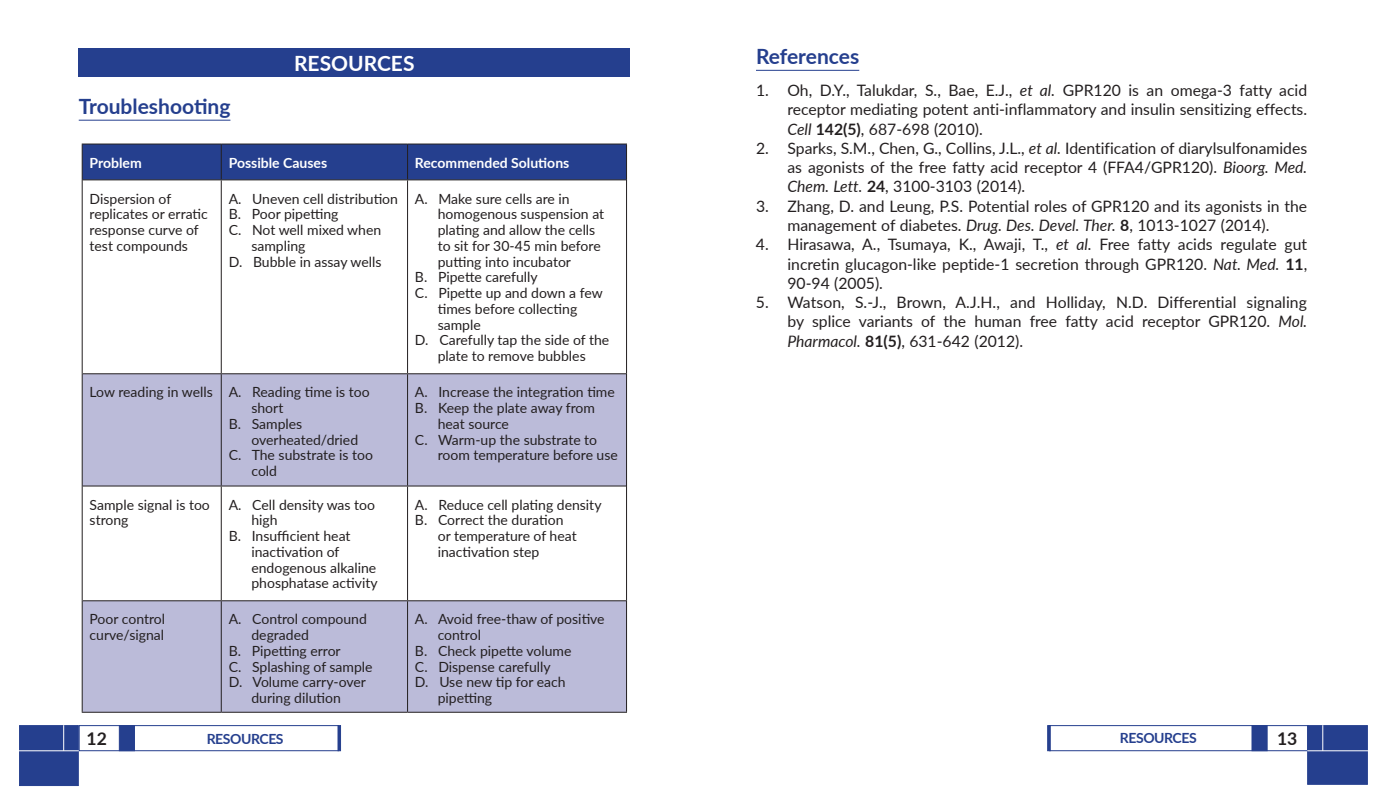
<style>
.page{position:relative;width:1386px;height:804px;background:#fff}
.page>*{position:absolute;margin:0;border:0;box-sizing:border-box;transform-origin:0 0}
.Heading_-_Resources{font:700 21px "Lato";color:#253f8e}
.Section_Heading_-_Wh{font:700 21px "Lato";color:#fff}
.t1{font:700 17.5px "Lato";color:#231f20}
.Bullet_short__Refs_L{font:15.75px/19.2px "Lato";color:#231f20;text-align:justify}
.Troubleshooting_Body{font:14px/15.8px "Lato";color:#231f20}
.Table_Heading{font:700 14px "Lato";color:#fff}
.t2{font:700 14px "Lato";letter-spacing:-.03em;color:#253f8e}
.s1{font-style:italic}
.s2{font-weight:700}
</style>
<div class="page">
<div style="left:19px;top:724px;width:60px;height:61px;background:#253f8e;border:1px solid #253f8e"></div>
<div style="left:79px;top:724px;width:260px;height:26px;border:1px solid #253f8e"></div>
<div style="left:119px;top:724px;width:16px;height:26px;background:#253f8e;border:1px solid #253f8e"></div>
<hr style="left:338px;top:724px;width:3px;height:26px;background:#253f8e">
<div style="left:1307px;top:724px;width:61px;height:60px;background:#253f8e;border:1px solid #253f8e"></div>
<div style="left:1049px;top:724px;width:259px;height:26px;border:1px solid #253f8e"></div>
<div style="left:1252px;top:724px;width:16px;height:26px;background:#253f8e;border:1px solid #253f8e"></div>
<svg style="left:1047px;top:724px;width:4px;height:26px"></svg>
<svg style="left:63px;top:724px;width:1px;height:26px"></svg>
<hr style="left:0;top:750px;width:79px;height:1px;background:#fff">
<svg style="left:1322px;top:724px;width:1px;height:26px"></svg>
<hr style="left:1307px;top:750px;width:67px;height:1px;background:#fff">
<hr style="left:79px;top:120px;width:151px;height:1px;background:#253f8e">
<div style="left:79px;top:48px;width:551px;height:28px;background:#253f8e"></div>
<div style="left:83px;top:144px;width:543px;height:35px;background:#253f8e"></div>
<svg style="left:83px;top:180px;width:543px;height:193px"></svg>
<svg style="left:83px;top:374px;width:543px;height:337px;fill:#bbbbd9"></svg>
<hr style="left:82px;top:143px;width:139px;height:1px;background:#231f20">
<hr style="left:82px;top:144px;width:1px;height:36px;background:#231f20">
<hr style="left:82px;top:180px;width:1px;height:193px;background:#231f20">
<hr style="left:82px;top:373px;width:1px;height:113px;background:#231f20">
<hr style="left:82px;top:486px;width:1px;height:114px;background:#231f20">
<hr style="left:82px;top:600px;width:1px;height:111px;background:#231f20">
<hr style="left:82px;top:711px;width:139px;height:1px;background:#231f20">
<hr style="left:83px;top:179px;width:138px;height:1px;background:#231f20">
<hr style="left:83px;top:373px;width:138px;height:1px;background:#231f20">
<hr style="left:83px;top:485px;width:138px;height:1px;background:#231f20">
<hr style="left:83px;top:600px;width:138px;height:1px;background:#231f20">
<hr style="left:221px;top:143px;width:187px;height:1px;background:#231f20">
<hr style="left:221px;top:711px;width:187px;height:1px;background:#231f20">
<hr style="left:408px;top:711px;width:219px;height:1px;background:#231f20">
<hr style="left:221px;top:144px;width:1px;height:35px;background:#231f20">
<hr style="left:221px;top:179px;width:187px;height:1px;background:#231f20">
<hr style="left:221px;top:180px;width:1px;height:193px;background:#231f20">
<hr style="left:408px;top:179px;width:218px;height:1px;background:#231f20">
<hr style="left:221px;top:373px;width:187px;height:1px;background:#231f20">
<hr style="left:221px;top:374px;width:1px;height:111px;background:#231f20">
<hr style="left:408px;top:373px;width:218px;height:1px;background:#231f20">
<hr style="left:221px;top:485px;width:187px;height:1px;background:#231f20">
<hr style="left:221px;top:486px;width:1px;height:114px;background:#231f20">
<hr style="left:221px;top:600px;width:187px;height:1px;background:#231f20">
<hr style="left:221px;top:601px;width:1px;height:110px;background:#231f20">
<hr style="left:408px;top:600px;width:218px;height:1px;background:#231f20">
<hr style="left:408px;top:143px;width:219px;height:1px;background:#231f20">
<hr style="left:626px;top:144px;width:1px;height:36px;background:#231f20">
<hr style="left:626px;top:180px;width:1px;height:193px;background:#231f20">
<hr style="left:626px;top:373px;width:1px;height:113px;background:#231f20">
<hr style="left:626px;top:486px;width:1px;height:114px;background:#231f20">
<hr style="left:626px;top:600px;width:1px;height:111px;background:#231f20">
<hr style="left:407px;top:144px;width:1px;height:35px;background:#231f20">
<hr style="left:407px;top:180px;width:1px;height:193px;background:#231f20">
<hr style="left:407px;top:374px;width:1px;height:111px;background:#231f20">
<hr style="left:408px;top:485px;width:218px;height:1px;background:#231f20">
<hr style="left:407px;top:486px;width:1px;height:114px;background:#231f20">
<hr style="left:407px;top:601px;width:1px;height:110px;background:#231f20">
<hr style="left:756px;top:70px;width:103px;height:1px;background:#253f8e">
<p class="Section_Heading_-_Wh" style="left:294px;top:48px;width:122px">RESOURCES</p>
<p class="Heading_-_Resources" style="left:79px;top:91px;width:153px">Troubleshooting</p>
<p class="Table_Heading" style="left:90px;top:152px;width:54px">Problem</p>
<p class="Table_Heading" style="left:229px;top:152px;width:100px">Possible Causes</p>
<p class="Table_Heading" style="left:415px;top:152px;width:156px">Recommended Solutions</p>
<p class="Troubleshooting_Body" style="left:90px;top:190px;width:120px">Dispersion of replicates or erratic response curve of test compounds</p>
<p class="Troubleshooting_Body" style="left:229px;top:190px;width:171px">A. Uneven cell distribution</p>
<p class="Troubleshooting_Body" style="left:438px;top:190px;width:168px;text-indent:-23px">A. Make sure cells are in homogenous suspension at plating and allow the cells to sit for 30-45 min before putting into incubator</p>
<p class="Troubleshooting_Body" style="left:415px;top:269px;width:124px">B. Pipette carefully</p>
<p class="Troubleshooting_Body" style="left:438px;top:284px;width:167px;text-indent:-23px">C. Pipette up and down a few times before collecting sample</p>
<p class="Troubleshooting_Body" style="left:415px;top:332px;width:196px;text-align:center">D. Carefully tap the side of the plate to remove bubbles</p>
<p class="Troubleshooting_Body" style="left:229px;top:206px;width:111px">B. Poor pipetting</p>
<p class="Troubleshooting_Body" style="left:251px;top:221px;width:131px;text-indent:-23px">C. Not well mixed when sampling</p>
<p class="Troubleshooting_Body" style="left:229px;top:253px;width:154px">D. Bubble in assay wells</p>
<p class="Troubleshooting_Body" style="left:90px;top:384px;width:125px">Low reading in wells</p>
<p class="Troubleshooting_Body" style="left:251px;top:384px;width:120px;text-indent:-23px">A. Reading time is too short</p>
<p class="Troubleshooting_Body" style="left:251px;top:415px;width:108px;text-indent:-23px">B. Samples overheated/dried</p>
<p class="Troubleshooting_Body" style="left:251px;top:447px;width:123px;text-indent:-23px">C. The substrate is too cold</p>
<p class="Troubleshooting_Body" style="left:90px;top:496px;width:122px">Sample signal is too strong</p>
<p class="Troubleshooting_Body" style="left:251px;top:496px;width:125px;text-indent:-23px">A. Cell density was too high</p>
<p class="Troubleshooting_Body" style="left:251px;top:527px;width:128px;text-indent:-23px">B. Insufficient heat inactivation of endogenous alkaline phosphatase activity</p>
<p class="Troubleshooting_Body" style="left:90px;top:610px;width:77px">Poor control curve/signal</p>
<p class="Troubleshooting_Body" style="left:251px;top:610px;width:117px;text-indent:-23px">A. Control compound degraded</p>
<p class="Troubleshooting_Body" style="left:229px;top:642px;width:114px">B. Pipetting error</p>
<p class="Troubleshooting_Body" style="left:229px;top:658px;width:145px">C. Splashing of sample</p>
<p class="Troubleshooting_Body" style="left:229px;top:673px;width:139px;text-align:center">D. Volume carry-over during dilution</p>
<p class="Troubleshooting_Body" style="left:415px;top:384px;width:201px">A. Increase the integration time</p>
<p class="Troubleshooting_Body" style="left:438px;top:399px;width:159px;text-indent:-23px">B. Keep the plate away from heat source</p>
<p class="Troubleshooting_Body" style="left:438px;top:431px;width:182px;text-indent:-23px">C. Warm-up the substrate to room temperature before use</p>
<p class="Troubleshooting_Body" style="left:415px;top:496px;width:188px">A. Reduce cell plating density</p>
<p class="Troubleshooting_Body" style="left:438px;top:511px;width:141px;text-indent:-23px">B. Correct the duration or temperature of heat inactivation step</p>
<p class="Troubleshooting_Body" style="left:438px;top:610px;width:168px;text-indent:-23px">A. Avoid free-thaw of positive control</p>
<p class="Troubleshooting_Body" style="left:415px;top:642px;width:158px">B. Check pipette volume</p>
<p class="Troubleshooting_Body" style="left:415px;top:658px;width:137px">C. Dispense carefully</p>
<p class="Troubleshooting_Body" style="left:438px;top:673px;width:129px;text-indent:-23px">D. Use new tip for each pipetting</p>
<p class="Heading_-_Resources" style="left:756px;top:41px;width:105px">References</p>
<p class="Bullet_short__Refs_L" style="left:788px;top:80px;width:521px;text-indent:-32px">1. Oh, D.Y., Talukdar, S., Bae, E.J., <span class="s1">et al.</span> GPR120 is an omega-3 fatty acid receptor mediating potent anti-inflammatory and insulin sensitizing effects.<br><span class="s1">Cell</span> <span class="s2">142(5)</span>, 687-698 (2010).</p>
<p class="Bullet_short__Refs_L" style="left:788px;top:138px;width:521px;text-indent:-32px">2. Sparks, S.M., Chen, G., Collins, J.L., <span class="s1">et al.</span> Identification of diarylsulfonamides as agonists of the free fatty acid receptor 4 (FFA4/GPR120). <span class="s1">Bioorg. Med.<br>Chem. Lett.</span> <span class="s2">24</span>, 3100-3103 (2014).</p>
<p class="Bullet_short__Refs_L" style="left:756px;top:195px;width:553px;text-align:center">3. Zhang, D. and Leung, P.S. Potential roles of GPR120 and its agonists in the management of diabetes. <span class="s1">Drug. Des. Devel. Ther.</span> <span class="s2">8</span>, 1013-1027 (2014).</p>
<p class="Bullet_short__Refs_L" style="left:787px;top:234px;width:521px;text-indent:-32px">4. Hirasawa, A., Tsumaya, K., Awaji, T., <span class="s1">et al.</span> Free fatty acids regulate gut incretin glucagon-like peptide-1 secretion through GPR120. <span class="s1">Nat. Med.</span> <span class="s2">11</span>, 90-94 (2005).</p>
<p class="Bullet_short__Refs_L" style="left:787px;top:292px;width:521px;text-indent:-32px">5. Watson, S.-J., Brown, A.J.H., and Holliday, N.D. Differential signaling by splice variants of the human free fatty acid receptor GPR120. <span class="s1">Mol.<br>Pharmacol.</span> <span class="s2">81(5)</span>, 631-642 (2012).</p>
<p class="t1" style="left:87px;top:725px;width:22px">12</p>
<p class="t2" style="left:207px;top:728px;width:78px">RESOURCES</p>
<p class="t2" style="left:1120px;top:727px;width:78px">RESOURCES</p>
<p class="t1" style="left:1277px;top:725px;width:22px">13</p>
</div>
